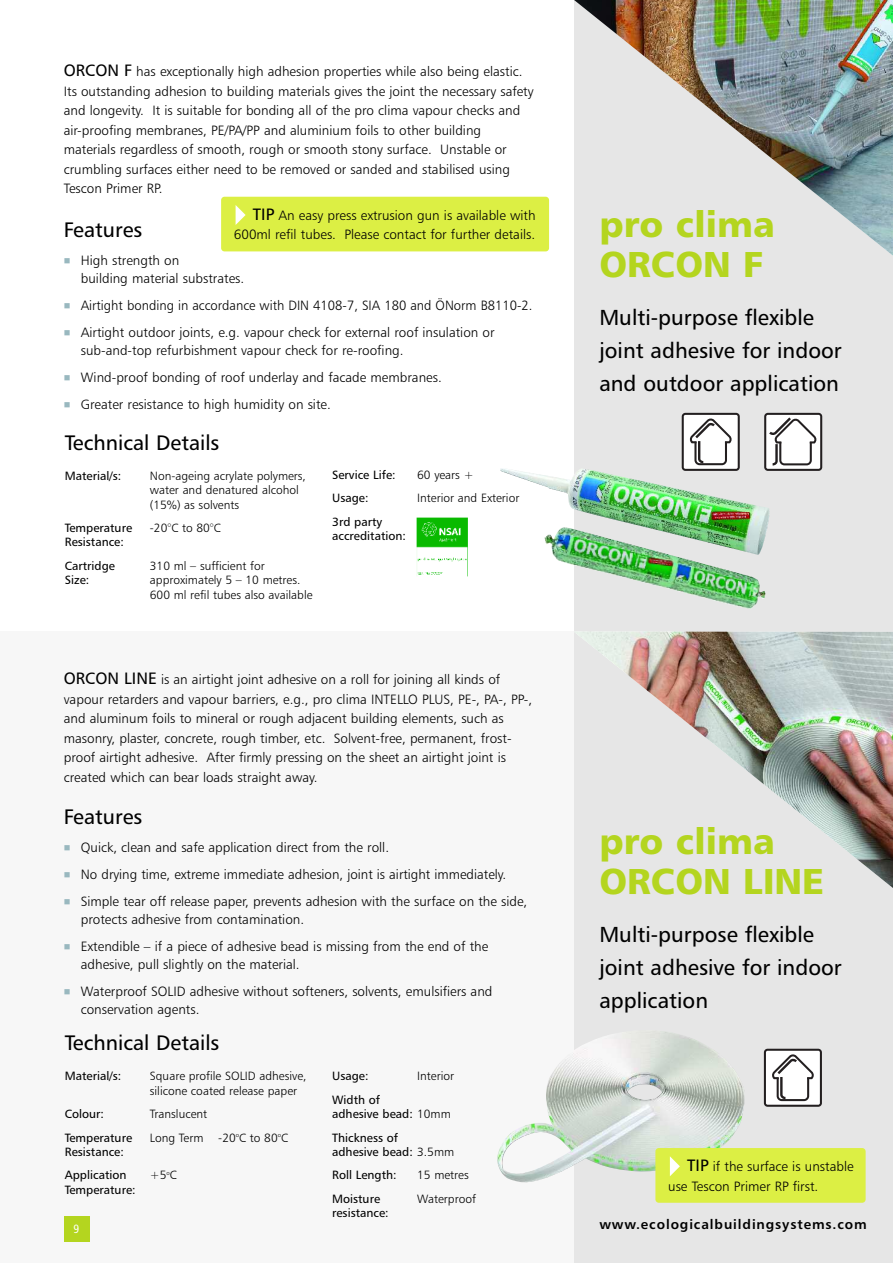
<style>
.page{position:relative;width:893px;height:1263px;background:#fff}
.page>*{position:absolute;margin:0;border:0;box-sizing:border-box;transform-origin:0 0}
.t1{font:36px/40.5px "Humanist 777 BT Black B";color:#b4d51f}
.t2{font:21.75px/33px "Humanist 777 BT Roman B";color:#000}
.t3{font:21px "Humanist 777 BT Roman B";color:#000}
.t4{font:13.5px/19.5px "Humanist 777 BT Light B";color:#000}
.t5{font:13.5px "Humanist 777 BT Bold B";letter-spacing:.065em;color:#000}
.t6{font:12px/14.4px "Humanist 777 BT Light B";color:#000}
.t7{font:12px/14.4px "Humanist 777 BT Roman B";color:#000}
.t8{font:12px "Humanist 777 BT Roman Condensed B";color:#fff}
.s1{font-family:"Humanist 777 BT Roman B";font-size:16.5px}
.s2{color:#99b8bf}
.s3{font-family:"Humanist 777 BT Light B"}
</style>
<div class="page">
<div style="left:0;top:631px;width:574px;height:632px;background:#f7f7f7"></div>
<div style="left:574px;top:0;width:319px;height:1263px;background:#e6e6e6"></div>
<img style="left:574px;top:0;width:319px;height:256px">
<svg style="left:682px;top:413px;width:58px;height:55px;background:#cdcccc"></svg>
<svg style="left:764px;top:413px;width:58px;height:58px;background:#c8c7c7"></svg>
<img style="left:417px;top:517px;width:50px;height:58px">
<img style="left:553px;top:555px;width:213px;height:54px">
<img style="left:497px;top:1032px;width:248px;height:150px">
<img style="left:500px;top:468px;width:270px;height:87px">
<div style="left:655px;top:1148px;width:211px;height:55px;background:#dcef44;border-radius:3px"></div>
<svg style="left:670px;top:1156px;width:10px;height:20px"></svg>
<div style="left:221px;top:197px;width:328px;height:54px;background:#dcef44;border-radius:3px"></div>
<svg style="left:236px;top:205px;width:10px;height:20px"></svg>
<svg style="left:764px;top:1049px;width:58px;height:58px;background:#c8c7c7"></svg>
<div style="left:64px;top:1216px;width:25px;height:26px;background:#b4d51f"></div>
<img style="left:575px;top:631px;width:318px;height:257px">
<p class="t4" style="left:64px;top:63px;width:471px"><span class="s1">ORCON F</span> has exceptionally high adhesion properties while also being elastic.<br>Its outstanding adhesion to building materials gives the joint the necessary safety and longevity. It is suitable for bonding all of the pro clima vapour checks and air-proofing membranes, PE/PA/PP and aluminium foils to other building materials regardless of smooth, rough or smooth stony surface. Unstable or crumbling surfaces either need to be removed or sanded and stabilised using Tescon Primer RP.</p>
<h3 class="t3" style="left:64px;top:221px;width:80px">Features</h3>
<p class="t4" style="left:81px;top:253px;width:165px;line-height:18px;text-indent:-17px"><span class="s2">■</span> High strength on<br>building material substrates.</p>
<p class="t4" style="left:64px;top:297px;width:470px"><span class="s2">■</span> Airtight bonding in accordance with DIN 4108-7, SIA 180 and ÖNorm B8110-2.</p>
<p class="t4" style="left:81px;top:325px;width:415px;line-height:18px;text-indent:-17px"><span class="s2">■</span> Airtight outdoor joints, e.g. vapour check for external roof insulation or sub-and-top refurbishment vapour check for re-roofing.</p>
<p class="t4" style="left:64px;top:369px;width:379px"><span class="s2">■</span> Wind-proof bonding of roof underlay and facade membranes.</p>
<p class="t4" style="left:64px;top:396px;width:269px"><span class="s2">■</span> Greater resistance to high humidity on site.</p>
<p class="t4" style="left:234px;top:206px;width:303px;text-align:right"><span class="s1">TIP</span> An easy press extrusion gun is available with<br>600ml refil tubes. Please contact for further details.</p>
<h3 class="t3" style="left:65px;top:434px;width:156px">Technical Details</h3>
<p class="t7" style="left:65px;top:469px;width:58px">Material/s:</p>
<p class="t6" style="left:150px;top:469px;width:158px">Non-ageing acrylate polymers, water and denatured alcohol (15%) as solvents</p>
<p class="t7" style="left:65px;top:522px;width:69px">Temperature</p>
<p class="t6" style="left:150px;top:522px;width:72px">-20°C to 80°C</p>
<p class="t7" style="left:65px;top:531px;width:61px;line-height:23.5px">Resistance:<br>Cartridge</p>
<p class="t6" style="left:150px;top:559px;width:116px">310 ml – sufficient for</p>
<p class="t7" style="left:65px;top:574px;width:26px">Size:</p>
<p class="t6" style="left:150px;top:574px;width:164px">approximately 5 – 10 metres.<br>600 ml refil tubes also available</p>
<p class="t7" style="left:332px;top:468px;width:65px">Service Life:</p>
<p class="t6" style="left:417px;top:468px;width:58px">60 years +</p>
<p class="t7" style="left:332px;top:492px;width:38px">Usage:</p>
<p class="t6" style="left:417px;top:492px;width:104px">Interior and Exterior</p>
<p class="t7" style="left:332px;top:515px;width:75px">3rd party accreditation:</p>
<p class="t4" style="left:64px;top:671px;width:470px"><span class="s1">ORCON LINE</span> is an airtight joint adhesive on a roll for joining all kinds of vapour retarders and vapour barriers, e.g., pro clima INTELLO PLUS, PE-, PA-, PP-, and aluminum foils to mineral or rough adjacent building elements, such as masonry, plaster, concrete, rough timber, etc. Solvent-free, permanent, frost&shy;proof airtight adhesive. After firmly pressing on the sheet an airtight joint is created which can bear loads straight away.</p>
<h3 class="t3" style="left:64px;top:808px;width:80px">Features</h3>
<p class="t4" style="left:64px;top:839px;width:327px"><span class="s2">■</span> Quick, clean and safe application direct from the roll.</p>
<p class="t4" style="left:64px;top:866px;width:444px"><span class="s2">■</span> No drying time, extreme immediate adhesion, joint is airtight immediately.</p>
<p class="t4" style="left:81px;top:894px;width:448px;line-height:18px;text-indent:-17px"><span class="s2">■</span> Simple tear off release paper, prevents adhesion with the surface on the side, protects adhesive from contamination.</p>
<p class="t4" style="left:81px;top:939px;width:409px;line-height:18px;text-indent:-17px"><span class="s2">■</span> Extendible – if a piece of adhesive bead is missing from the end of the adhesive, pull slightly on the material.</p>
<p class="t4" style="left:81px;top:984px;width:413px;line-height:18px;text-indent:-17px"><span class="s2">■</span> Waterproof SOLID adhesive without softeners, solvents, emulsifiers and conservation agents.</p>
<h3 class="t3" style="left:65px;top:1035px;width:156px">Technical Details</h3>
<p class="t7" style="left:65px;top:1070px;width:58px">Material/s:</p>
<p class="t6" style="left:150px;top:1070px;width:158px">Square profile SOLID adhesive, silicone coated release paper</p>
<p class="t7" style="left:65px;top:1108px;width:41px">Colour:</p>
<p class="t6" style="left:150px;top:1108px;width:59px">Translucent</p>
<p class="t7" style="left:65px;top:1131px;width:69px">Temperature</p>
<p class="t6" style="left:150px;top:1131px;width:140px">Long Term -20<sup>o</sup>C to 80<sup>o</sup>C</p>
<p class="t7" style="left:65px;top:1141px;width:63px;line-height:23.5px">Resistance:<br>Application</p>
<p class="t7" style="left:332px;top:1070px;width:38px">Usage:</p>
<p class="t6" style="left:417px;top:1070px;width:38px">Interior</p>
<p class="t7" style="left:332px;top:1093px;width:120px">Width of<br>adhesive bead: <span class="s3">10mm</span></p>
<p class="t7" style="left:332px;top:1131px;width:124px">Thickness of<br>adhesive bead: <span class="s3">3.5mm</span></p>
<p class="t7" style="left:332px;top:1169px;width:66px">Roll Length:</p>
<p class="t6" style="left:417px;top:1169px;width:53px">15 metres</p>
<p class="t7" style="left:332px;top:1192px;width:49px">Moisture</p>
<p class="t6" style="left:417px;top:1192px;width:60px">Waterproof</p>
<p class="t7" style="left:332px;top:1207px;width:58px">resistance:</p>
<p class="t6" style="left:150px;top:1169px;width:29px">+5<sup>o</sup>C</p>
<p class="t7" style="left:65px;top:1183px;width:72px">Temperature:</p>
<p class="t8" style="left:74px;top:1224px;width:7px">9</p>
<h1 class="t1" style="left:599px;top:207px;width:177px">pro clima<br>ORCON F</h1>
<h2 class="t2" style="left:599px;top:303px;width:244px">Multi-purpose flexible joint adhesive for indoor and outdoor application</h2>
<h1 class="t1" style="left:599px;top:824px;width:226px">pro clima<br>ORCON LINE</h1>
<h2 class="t2" style="left:599px;top:920px;width:244px">Multi-purpose flexible joint adhesive for indoor application</h2>
<p class="t4" style="left:668px;top:1158px;width:187px;text-indent:19px"><span class="s1">TIP</span> if the surface is unstable use Tescon Primer RP first.</p>
<p class="t5" style="left:599px;top:1219px;width:269px">www.ecologicalbuildingsystems.com</p>
</div>
